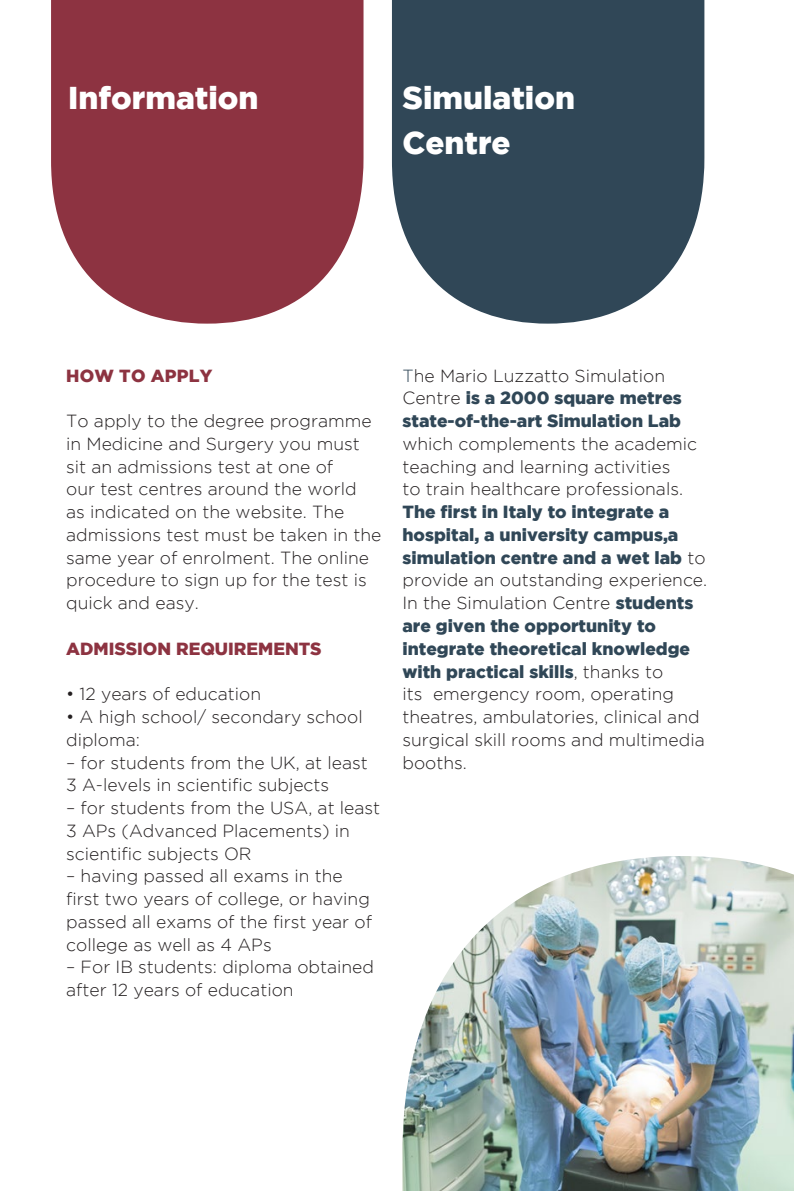
<style>
.page{position:relative;width:794px;height:1191px;background:#fff}
.page>*{position:absolute;margin:0;border:0;box-sizing:border-box;transform-origin:0 0}
.t1{font:900 31.5px "Gotham";color:#fff}
.t2{font:300 17.5px/22.8px "Gotham";color:#231f20}
.t3{font:900 17.5px "Gotham";color:#8d3341}
.s1{color:#304757}
.s2{font-weight:900;color:#304757}
</style>
<div class="page">
<img style="left:402px;top:856px;width:392px;height:335px">
<svg style="left:51px;top:0;width:312px;height:324px;background:#974552"></svg>
<svg style="left:392px;top:0;width:312px;height:324px;background:#435866"></svg>
<p class="t1" style="left:68px;top:79px;width:192px">Information</p>
<p class="t1" style="left:402px;top:79px;width:174px">Simulation</p>
<p class="t1" style="left:402px;top:125px;width:110px">Centre</p>
<p class="t3" style="left:66px;top:365px;width:148px">HOW TO APPLY</p>
<p class="t2" style="left:66px;top:409px;width:317px">To apply to the degree programme in Medicine and Surgery you must sit an admissions test at one of<br>our test centres around the world<br>as indicated on the website. The admissions test must be taken in the same year of enrolment. The online procedure to sign up for the test is quick and easy.</p>
<p class="t3" style="left:66px;top:638px;width:257px">ADMISSION REQUIREMENTS</p>
<p class="t2" style="left:66px;top:682px;width:197px">• 12 years of education</p>
<p class="t2" style="left:66px;top:705px;width:298px">• A high school/ secondary school diploma:</p>
<p class="t2" style="left:66px;top:750px;width:303px">– for students from the UK, at least<br>3 A-levels in scientific subjects</p>
<p class="t2" style="left:66px;top:796px;width:315px">– for students from the USA, at least<br>3 APs (Advanced Placements) in scientific subjects OR</p>
<p class="t2" style="left:66px;top:864px;width:307px">– having passed all exams in the first two years of college, or having passed all exams of the first year of college as well as 4 APs</p>
<p class="t2" style="left:66px;top:955px;width:309px">– For IB students: diploma obtained after 12 years of education</p>
<p class="t2" style="left:402px;top:364px;width:306px"><span class="s1">T</span>he Mario Luzzatto Simulation<br>Centre <span class="s2">is a 2000 square metres state-of-the-art Simulation Lab </span>which complements the academic teaching and learning activities<br>to train healthcare professionals.<br><span class="s2">The first in Italy to integrate a hospital, a university campus,a simulation centre and a wet lab</span> to provide an outstanding experience.<br>In the Simulation Centre <span class="s2">students are given the opportunity to integrate theoretical knowledge with practical skills</span>, thanks to<br>its emergency room, operating theatres, ambulatories, clinical and surgical skill rooms and multimedia booths.</p>
</div>
